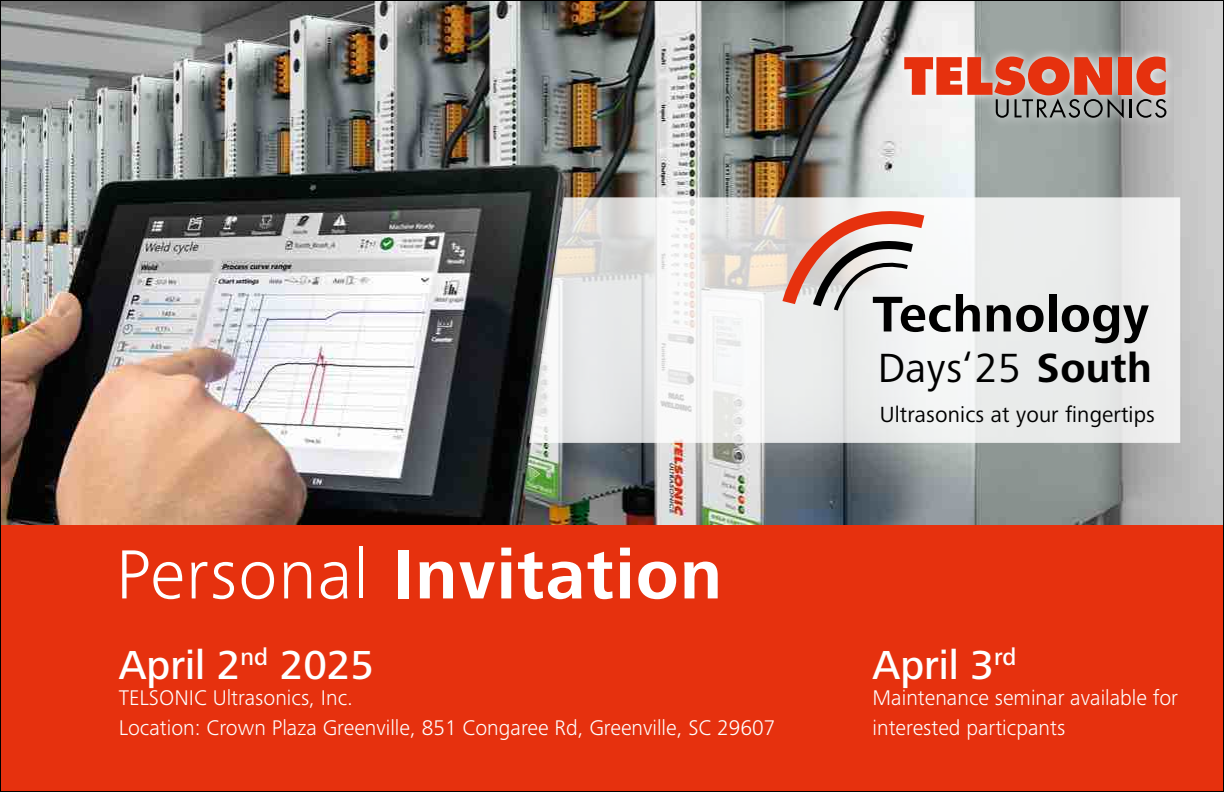
<style>
.page{position:relative;width:1224px;height:792px;background:#fff}
.page>*{position:absolute;margin:0;border:0;box-sizing:border-box;transform-origin:0 0}
.t1{font:700 72px "Frutiger Next LTW1 G";letter-spacing:.02em;color:#fff}
.t2{font:700 52px "Frutiger Next LTW1 G";letter-spacing:.01em;color:#000}
.t3{font:42.2px "Frutiger Next LTW1 G";letter-spacing:.01em;color:#000}
.t4{font:500 42px "Frutiger Next LTW1 G";color:#fff}
.t5{font:22.8px "Frutiger Next LTW1 G";letter-spacing:.005em;color:#000}
.t6{font:300 22px/30px "Frutiger Next LTW1 G";color:#fff}
.s1{font-weight:700}
.s2{font-weight:300}
</style>
<div class="page">
<img style="left:2px;top:2px;width:1220px;height:523px">
<svg style="left:529px;top:197px;width:651px;height:246px;fill:#eaeceb"></svg>
<div style="left:0;top:525px;width:1224px;height:267px;background:#e6310e"></div>
<svg style="left:776px;top:205px;width:162px;height:110px"></svg>
<div style="left:895px;top:46px;width:282px;height:81px;background:#fff;opacity:.9"></div>
<div style="left:1118px;top:57px;width:14px;height:38px;background:#e6310e"></div>
<svg style="left:904px;top:57px;width:220px;height:61px"></svg>
<svg style="left:1130px;top:57px;width:36px;height:61px;background:#c07a6d"></svg>
<h2 class="t2" style="left:872px;top:284px;width:278px">Technology</h2>
<h3 class="t3" style="left:878px;top:344px;width:276px">Days‘25 <span class="s1">South</span></h3>
<h1 class="t1" style="left:116px;top:533px;width:608px"><span class="s2">Personal</span> Invitation</h1>
<p class="t5" style="left:880px;top:401px;width:277px">Ultrasonics at your fingertips</p>
<h3 class="t4" style="left:119px;top:641px;width:257px">April 2<sup>nd</sup> 2025</h3>
<h3 class="t4" style="left:873px;top:641px;width:145px">April 3<sup>rd</sup></h3>
<p class="t6" style="left:119px;top:683px;width:658px">TELSONIC Ultrasonics, Inc.<br>Location: Crown Plaza Greenville, 851 Congaree Rd, Greenville, SC 29607</p>
<p class="t6" style="left:873px;top:683px;width:307px">Maintenance seminar available for interested particpants</p>
</div>
